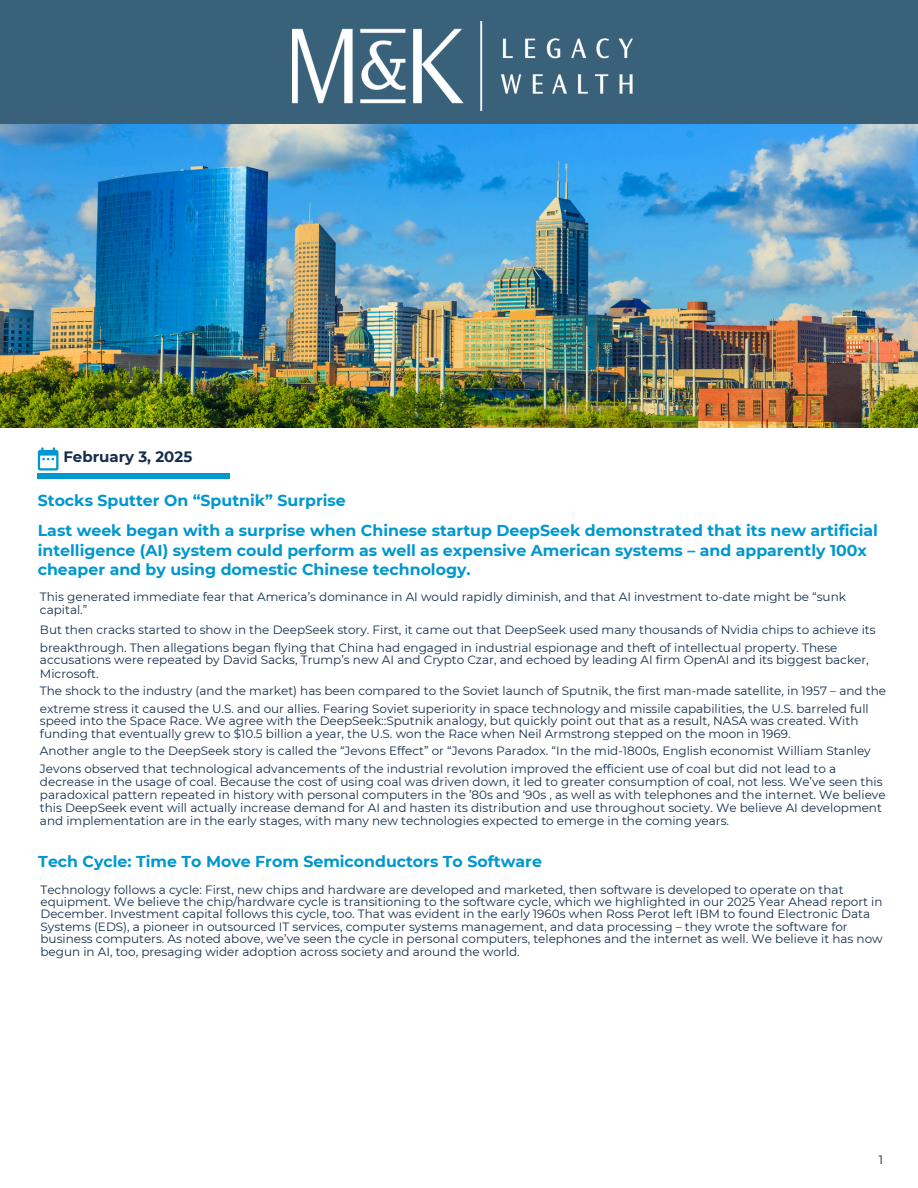
<style>
.page{position:relative;width:918px;height:1188px;background:#fff}
.page>*{position:absolute;margin:0;border:0;box-sizing:border-box;transform-origin:0 0}
.t1{font:700 15.75px/30.3px "Montserrat";color:#0097ce}
.t2{font:700 15px "Montserrat";color:#162d4a}
.t3{font:12px/12.3px "Montserrat";color:#152d4a}
.t4{font:12px "Montserrat";color:#00182f}
</style>
<div class="page">
<svg style="left:38px;top:448px;width:21px;height:23px"></svg>
<hr style="left:38px;top:474px;width:192px;height:4px;background:#0097ce">
<div style="left:0;top:0;width:918px;height:332px;background:#3a617a"></div>
<img style="left:292px;top:22px;width:340px;height:89px">
<img style="left:0;top:125px;width:918px;height:303px">
<p class="t2" style="left:63px;top:448px;width:130px">February 3, 2025</p>
<h1 class="t1" style="left:38px;top:485px;width:842px">Stocks Sputter On “Sputnik” Surprise<br>Last week began with a surprise when Chinese startup DeepSeek demonstrated that its new artificial</h1>
<h1 class="t1" style="left:38px;top:540px;width:831px;line-height:19.2px">intelligence (AI) system could perform as well as expensive American systems – and apparently 100x cheaper and by using domestic Chinese technology.</h1>
<p class="t3" style="left:40px;top:591px;width:808px">This generated immediate fear that America’s dominance in AI would rapidly diminish, and that AI investment to-date might be “sunk capital.”</p>
<p class="t3" style="left:40px;top:623px;width:837px">But then cracks started to show in the DeepSeek story. First, it came out that DeepSeek used many thousands of Nvidia chips to achieve its</p>
<p class="t3" style="left:40px;top:641px;width:799px">breakthrough. Then allegations began flying that China had engaged in industrial espionage and theft of intellectual property. These</p>
<p class="t3" style="left:40px;top:654px;width:830px">accusations were repeated by David Sacks, Trump’s new AI and Crypto Czar, and echoed by leading AI firm OpenAI and its biggest backer,</p>
<p class="t3" style="left:40px;top:667px;width:60px">Microsoft.</p>
<p class="t3" style="left:40px;top:684px;width:848px">The shock to the industry (and the market) has been compared to the Soviet launch of Sputnik, the first man-made satellite, in 1957 – and the</p>
<p class="t3" style="left:40px;top:702px;width:830px">extreme stress it caused the U.S. and our allies. Fearing Soviet superiority in space technology and missile capabilities, the U.S. barreled full</p>
<p class="t3" style="left:40px;top:714px;width:820px">speed into the Space Race. We agree with the DeepSeek::Sputnik analogy, but quickly point out that as a result, NASA was created. With</p>
<p class="t3" style="left:40px;top:728px;width:752px">funding that eventually grew to $10.5 billion a year, the U.S. won the Race when Neil Armstrong stepped on the moon in 1969.</p>
<h1 class="t3" style="left:40px;top:745px;width:832px">Another angle to the DeepSeek story is called the “Jevons Effect” or “Jevons Paradox. “In the mid-1800s, English economist William Stanley</h1>
<p class="t3" style="left:40px;top:763px;width:798px">Jevons observed that technological advancements of the industrial revolution improved the efficient use of coal but did not lead to a</p>
<p class="t3" style="left:40px;top:775px;width:844px">decrease in the usage of coal. Because the cost of using coal was driven down, it led to greater consumption of coal, not less. We’ve seen this</p>
<p class="t3" style="left:40px;top:789px;width:847px">paradoxical pattern repeated in history with personal computers in the ’80s and ‘90s , as well as with telephones and the internet. We believe</p>
<p class="t3" style="left:40px;top:801px;width:843px">this DeepSeek event will actually increase demand for AI and hasten its distribution and use throughout society. We believe AI development</p>
<p class="t3" style="left:40px;top:815px;width:691px">and implementation are in the early stages, with many new technologies expected to emerge in the coming years.</p>
<p class="t1" style="left:38px;top:846px;width:505px">Tech Cycle: Time To Move From Semiconductors To Software</p>
<p class="t3" style="left:40px;top:883px;width:844px">Technology follows a cycle: First, new chips and hardware are developed and marketed, then software is developed to operate on that equipment. We believe the chip/hardware cycle is transitioning to the software cycle, which we highlighted in our 2025 Year Ahead report in December. Investment capital follows this cycle, too. That was evident in the early 1960s when Ross Perot left IBM to found Electronic Data Systems (EDS), a pioneer in outsourced IT services, computer systems management, and data processing – they wrote the software for business computers. As noted above, we’ve seen the cycle in personal computers, telephones and the internet as well. We believe it has now begun in AI, too, presaging wider adoption across society and around the world.</p>
<p class="t4" style="left:879px;top:1153px;width:6px">1</p>
</div>
